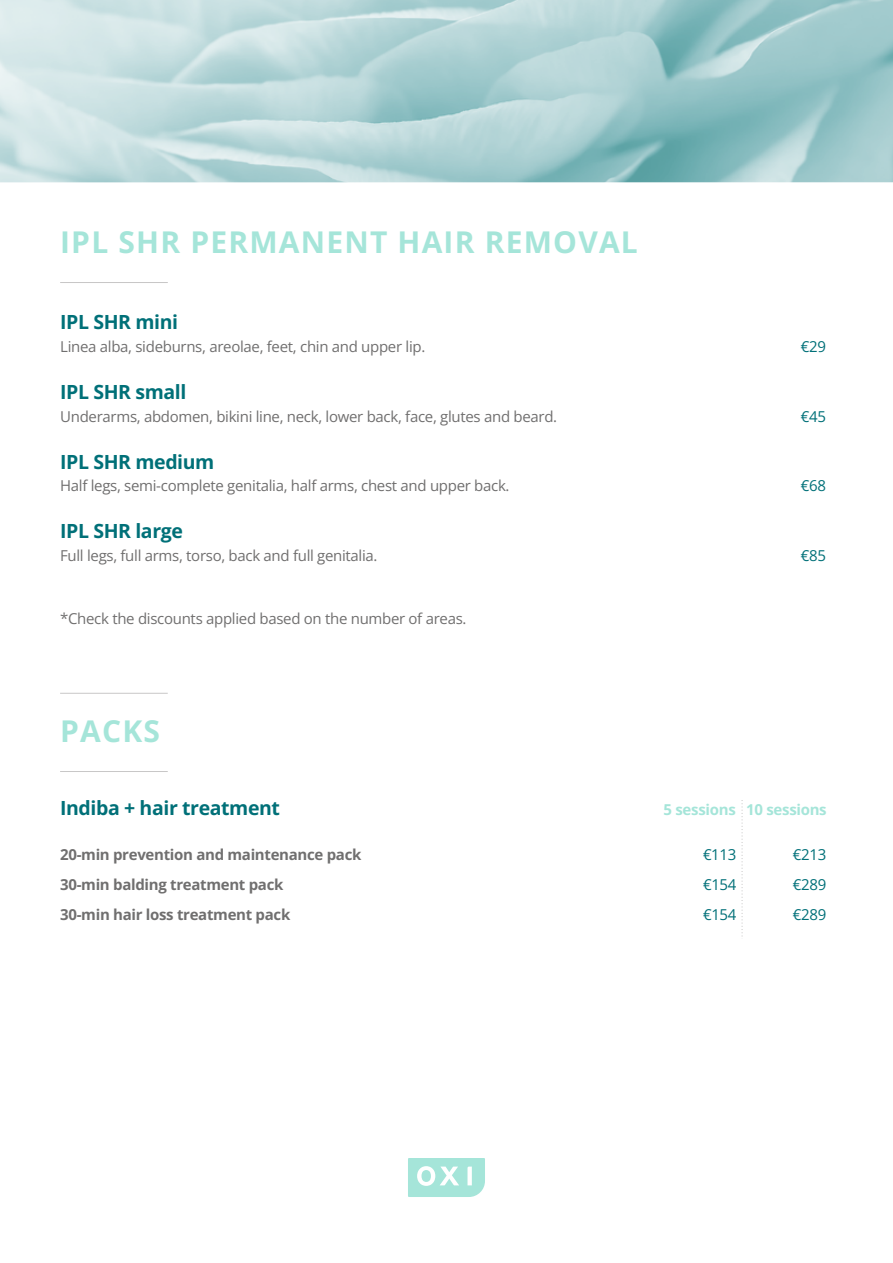
<style>
.page{position:relative;width:893px;height:1263px;background:#fff}
.page>*{position:absolute;margin:0;border:0;box-sizing:border-box;transform-origin:0 0}
.t1{font:700 30px "Open Sans";letter-spacing:.04em;color:#a5e5d9}
.t2{font:700 19.5px "Open Sans";letter-spacing:-.02em;color:#007078}
.t3{font:15px "Open Sans";letter-spacing:-.02em;color:#706f6f}
.t4{font:700 15px "Open Sans";letter-spacing:-.02em;color:#706f6f}
.t5{font:15px "Open Sans";letter-spacing:-.02em;color:#007078}
.t6{font:700 15px "Open Sans";letter-spacing:-.02em;color:#a5e5d9}
</style>
<div class="page">
<svg style="left:408px;top:1158px;width:77px;height:39px"></svg>
<img style="left:0;top:0;width:893px;height:182px">
<svg style="left:742px;top:800px;width:1px;height:137px"></svg>
<hr style="left:60px;top:771px;width:108px;height:1px;background:#c8c7c7">
<hr style="left:60px;top:693px;width:108px;height:1px;background:#c8c7c7">
<hr style="left:60px;top:282px;width:108px;height:1px;background:#c8c7c7">
<h1 class="t1" style="left:60px;top:221px;width:579px">IPL SHR PERMANENT HAIR REMOVAL</h1>
<h2 class="t2" style="left:60px;top:309px;width:119px">IPL SHR mini</h2>
<p class="t3" style="left:60px;top:336px;width:367px">Linea alba, sideburns, areolae, feet, chin and upper lip.</p>
<p class="t5" style="left:801px;top:336px;width:27px">€29</p>
<h2 class="t2" style="left:60px;top:378px;width:128px">IPL SHR small</h2>
<p class="t3" style="left:60px;top:406px;width:499px">Underarms, abdomen, bikini line, neck, lower back, face, glutes and beard.</p>
<p class="t5" style="left:801px;top:406px;width:27px">€45</p>
<h2 class="t2" style="left:60px;top:448px;width:156px">IPL SHR medium</h2>
<p class="t3" style="left:60px;top:475px;width:451px">Half legs, semi-complete genitalia, half arms, chest and upper back.</p>
<p class="t5" style="left:801px;top:475px;width:27px">€68</p>
<h2 class="t2" style="left:60px;top:517px;width:124px">IPL SHR large</h2>
<p class="t3" style="left:60px;top:545px;width:319px">Full legs, full arms, torso, back and full genitalia.</p>
<p class="t5" style="left:801px;top:545px;width:27px">€85</p>
<p class="t3" style="left:60px;top:608px;width:408px">*Check the discounts applied based on the number of areas.</p>
<h1 class="t1" style="left:60px;top:710px;width:101px">PACKS</h1>
<h2 class="t2" style="left:60px;top:794px;width:221px">Indiba + hair treatment</h2>
<p class="t6" style="left:664px;top:799px;width:165px">5 sessions 10 sessions</p>
<p class="t4" style="left:60px;top:844px;width:303px">20-min prevention and maintenance pack</p>
<p class="t5" style="left:703px;top:844px;width:35px">€113</p>
<p class="t5" style="left:793px;top:844px;width:35px">€213</p>
<p class="t4" style="left:60px;top:874px;width:225px">30-min balding treatment pack</p>
<p class="t5" style="left:703px;top:874px;width:35px">€154</p>
<p class="t5" style="left:793px;top:874px;width:35px">€289</p>
<p class="t4" style="left:60px;top:904px;width:232px">30-min hair loss treatment pack</p>
<p class="t5" style="left:703px;top:904px;width:35px">€154</p>
<p class="t5" style="left:793px;top:904px;width:35px">€289</p>
</div>
